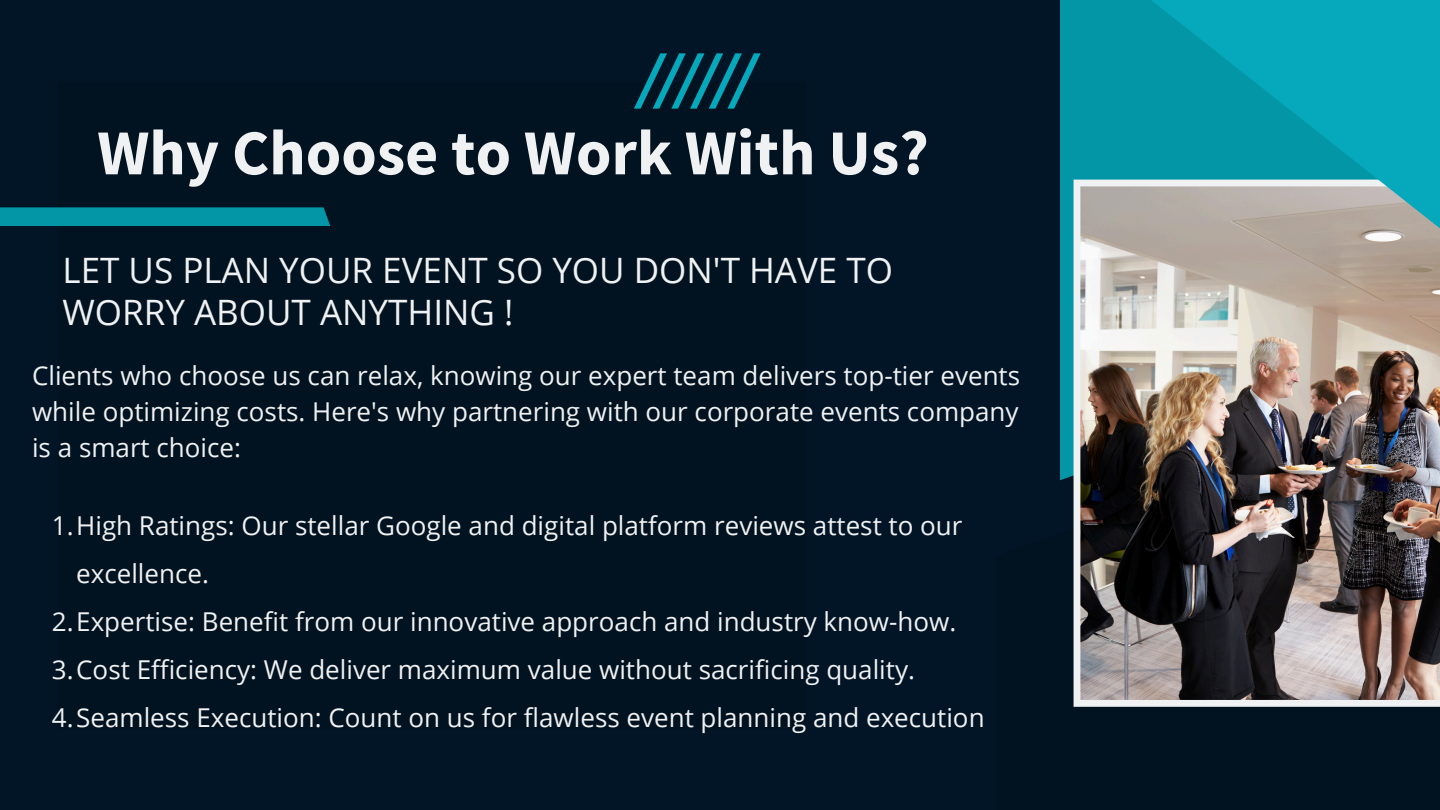
<style>
.page{position:relative;width:1440px;height:810px;background:#011526}
.page>*{position:absolute;margin:0;border:0;box-sizing:border-box;transform-origin:0 0}
.t1{font:700 64px "Source Sans Pro";color:#f0f1f2}
.t2{font:35px/42px "Open Sans";color:#f0f1f2}
.t3{font:26px/36px "Open Sans";color:#f0f1f2;text-align:justify}
</style>
<div class="page">
<div style="left:58px;top:81px;width:749px;height:648px;background:#011320"></div>
<div style="left:0;top:207px;width:330px;height:19px;background:#0396a6"></div>
<svg style="left:1060px;top:380px;width:14px;height:327px"></svg>
<img style="left:1074px;top:302px;width:366px;height:405px">
<svg style="left:1060px;top:0;width:380px;height:302px;background:#49a6ad"></svg>
<svg style="left:634px;top:53px;width:127px;height:56px"></svg>
<h1 class="t1" style="left:97px;top:111px;width:833px">Why Choose to Work With Us?</h1>
<p class="t2" style="left:63px;top:249px;width:832px">LET US PLAN YOUR EVENT SO YOU DON'T HAVE TO<br>WORRY ABOUT ANYTHING !</p>
<h2 class="t3" style="left:32px;top:357px;width:990px">Clients who choose us can relax, knowing our expert team delivers top-tier events while optimizing costs. Here's why partnering with our corporate events company is a smart choice:</h2>
<p class="t3" style="left:76px;top:501px;width:888px;line-height:48px;text-indent:-24px">1.High Ratings: Our stellar Google and digital platform reviews attest to our excellence.</p>
<p class="t3" style="left:52px;top:603px;width:906px">2.Expertise: Benefit from our innovative approach and industry know-how.</p>
<p class="t3" style="left:52px;top:651px;width:865px">3.Cost Efficiency: We deliver maximum value without sacrificing quality.</p>
<p class="t3" style="left:52px;top:699px;width:934px">4.Seamless Execution: Count on us for flawless event planning and execution</p>
</div>
